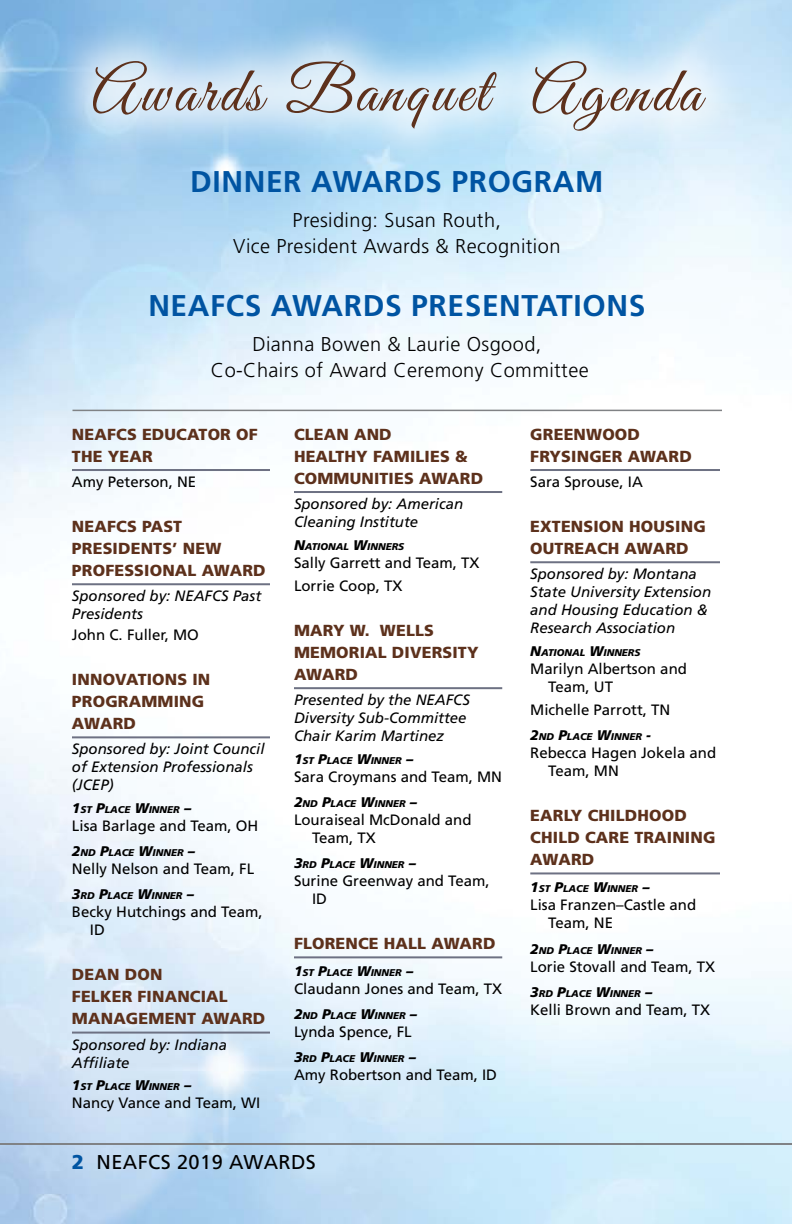
<style>
.page{position:relative;width:792px;height:1224px;background:#fff}
.page>*{position:absolute;margin:0;border:0;box-sizing:border-box;transform-origin:0 0}
.t1{font:64px "Great Vibes";letter-spacing:.05em;color:#5d311c}
.t2{font:700 30px "Frutiger";letter-spacing:.02em;color:#0054a2}
.t3{font:300 20px/26px "Frutiger";letter-spacing:.02em;color:#000;text-align:center}
.t4{font:20px "Frutiger";letter-spacing:.02em;color:#000}
.t5{font:900 16px/22px "Frutiger";letter-spacing:.01em;color:#5d311c}
.t6{font:15px/18px "Frutiger";color:#000}
.t7{font:italic 15px/18px "Frutiger";color:#000}
.t8{font:italic 900 9.8px "Frutiger";color:#000}
.s1{font-size:14px}
.s2{font-weight:900;color:#0054a2}
</style>
<div class="page">
<hr style="left:0;top:1143px;width:792px;height:2px;background:#808285">
<div style="left:38px;top:5px;width:712px;height:171px;background:#fff;opacity:.75"></div>
<hr style="left:73px;top:410px;width:649px;height:1px;background:#808285">
<hr style="left:72px;top:469px;width:198px;height:2px;background:#6d7183">
<hr style="left:72px;top:583px;width:198px;height:2px;background:#6d7183">
<hr style="left:72px;top:736px;width:198px;height:2px;background:#6d7183">
<hr style="left:72px;top:1032px;width:198px;height:2px;background:#6d7183">
<hr style="left:294px;top:491px;width:208px;height:2px;background:#6d7183">
<hr style="left:294px;top:687px;width:208px;height:2px;background:#6d7183">
<hr style="left:294px;top:956px;width:208px;height:2px;background:#6d7183">
<hr style="left:530px;top:469px;width:190px;height:2px;background:#6d7183">
<hr style="left:530px;top:561px;width:190px;height:2px;background:#6d7183">
<hr style="left:530px;top:872px;width:190px;height:2px;background:#6d7183">
<h1 class="t1" style="left:92px;top:56px;width:611px">Awards Banquet Agenda</h1>
<h2 class="t2" style="left:190px;top:164px;width:415px">DINNER AWARDS PROGRAM</h2>
<h3 class="t3" style="left:233px;top:207px;width:329px">Presiding: Susan Routh,<br>Vice President Awards &amp; Recognition</h3>
<h2 class="t2" style="left:148px;top:288px;width:499px">NEAFCS AWARDS PRESENTATIONS</h2>
<h3 class="t3" style="left:211px;top:331px;width:379px">Dianna Bowen &amp; Laurie Osgood,<br>Co-Chairs of Award Ceremony Committee</h3>
<p class="t5" style="left:72px;top:423px;width:186px">NEAFCS EDUCATOR OF<br>THE YEAR</p>
<p class="t6" style="left:72px;top:473px;width:126px">Amy Peterson, NE</p>
<p class="t5" style="left:72px;top:515px;width:151px">NEAFCS PAST<br>PRES IDENTS’ NEW<br>PROFESS</p>
<p class="t5" style="left:144px;top:559px;width:123px">IONAL AWARD</p>
<p class="t7" style="left:72px;top:587px;width:191px">Sponsored by: NEAFCS Past<br>Presidents</p>
<p class="t6" style="left:72px;top:626px;width:128px">John C. Fuller, MO</p>
<p class="t5" style="left:72px;top:669px;width:11px">INN</p>
<p class="t5" style="left:72px;top:669px;width:138px;text-indent:31px">OVATIONS IN<br>PROGRAMMING<br>AWA RD</p>
<p class="t7" style="left:72px;top:740px;width:194px">Sponsored by: Joint Council of Extension Professionals (JCEP)</p>
<p class="t8" style="left:72px;top:804px;width:121px"><span class="s1">1</span>ST <span class="s1">P</span>LACE <span class="s1">W</span>INNER <span class="s1">–</span></p>
<p class="t6" style="left:72px;top:817px;width:188px">Lisa Barlage and Team, OH</p>
<p class="t8" style="left:72px;top:847px;width:124px"><span class="s1">2</span>ND <span class="s1">P</span>LACE <span class="s1">W</span>INNER <span class="s1">–</span></p>
<p class="t6" style="left:72px;top:860px;width:184px">Nelly Nelson and Team, FL</p>
<p class="t8" style="left:72px;top:890px;width:123px"><span class="s1">3</span>RD <span class="s1">P</span>LACE <span class="s1">W</span>INNER <span class="s1">–</span></p>
<p class="t6" style="left:90px;top:903px;width:174px;text-indent:-18px">Becky Hutchings and Team,<br>ID</p>
<p class="t5" style="left:72px;top:964px;width:13px">DEAN</p>
<p class="t5" style="left:72px;top:964px;width:93px;text-align:right">DON<br>FELKER FINANC</p>
<p class="t5" style="left:201px;top:986px;width:29px">IAL</p>
<p class="t5" style="left:72px;top:1008px;width:15px">MANA</p>
<p class="t5" style="left:126px;top:1008px;width:141px">GEMENT AWARD</p>
<p class="t7" style="left:72px;top:1035px;width:157px">Sponsored by: Indiana<br>Affiliate</p>
<p class="t8" style="left:72px;top:1081px;width:121px"><span class="s1">1</span>ST <span class="s1">P</span>LACE <span class="s1">W</span>INNER <span class="s1">–</span></p>
<p class="t6" style="left:72px;top:1094px;width:190px">Nancy Vance and Team, WI</p>
<p class="t5" style="left:294px;top:423px;width:32px">CLEAN</p>
<p class="t5" style="left:354px;top:423px;width:39px">AN D</p>
<p class="t5" style="left:294px;top:445px;width:12px">HEA</p>
<p class="t5" style="left:294px;top:445px;width:191px;text-indent:34px">LTHY FAMILIES &amp;<br>COMMUNITIES AWARD</p>
<p class="t7" style="left:294px;top:495px;width:171px">Sponsored by: American<br>Cleaning Institute</p>
<p class="t8" style="left:294px;top:541px;width:112px"><span class="s1">N</span>ATIONAL <span class="s1">W</span>INNERS</p>
<p class="t6" style="left:294px;top:551px;width:187px;line-height:23px">Sally Garrett and Team, TX<br>Lorrie Coop, TX</p>
<p class="t5" style="left:294px;top:619px;width:184px">MARY W. WE LLS<br>MEMORIAL DIVERSITY<br>AWA RD</p>
<p class="t7" style="left:294px;top:691px;width:177px">Presented by the NEAFCS<br>Diversity Sub-Committee<br>Chair Karim Martinez</p>
<p class="t8" style="left:294px;top:755px;width:121px"><span class="s1">1</span>ST <span class="s1">P</span>LACE <span class="s1">W</span>INNER <span class="s1">–</span></p>
<p class="t6" style="left:294px;top:768px;width:210px">Sara Croymans and Team, MN</p>
<p class="t8" style="left:294px;top:798px;width:124px"><span class="s1">2</span>ND <span class="s1">P</span>LACE <span class="s1">W</span>INNER <span class="s1">–</span></p>
<p class="t6" style="left:312px;top:811px;width:161px;text-indent:-18px">Louraiseal McDonald and<br>Team, TX</p>
<p class="t8" style="left:294px;top:859px;width:123px"><span class="s1">3</span>RD <span class="s1">P</span>LACE <span class="s1">W</span>INNER <span class="s1">–</span></p>
<p class="t6" style="left:312px;top:872px;width:179px;text-indent:-18px">Surine Greenway and Team,<br>ID</p>
<p class="t5" style="left:294px;top:933px;width:53px">FLORENCE</p>
<p class="t5" style="left:384px;top:933px;width:113px">HALL AWARD</p>
<p class="t8" style="left:294px;top:967px;width:121px"><span class="s1">1</span>ST <span class="s1">P</span>LACE <span class="s1">W</span>INNER <span class="s1">–</span></p>
<p class="t6" style="left:294px;top:980px;width:210px">Claudann Jones and Team, TX</p>
<p class="t8" style="left:294px;top:1010px;width:124px"><span class="s1">2</span>ND <span class="s1">P</span>LACE <span class="s1">W</span>INNER <span class="s1">–</span></p>
<p class="t6" style="left:294px;top:1023px;width:119px">Lynda Spence, FL</p>
<p class="t8" style="left:294px;top:1053px;width:123px"><span class="s1">3</span>RD <span class="s1">P</span>LACE <span class="s1">W</span>INNER <span class="s1">–</span></p>
<p class="t6" style="left:294px;top:1066px;width:202px">Amy Robertson and Team, ID</p>
<h3 class="t4" style="left:72px;top:1150px;width:243px"><span class="s2">2</span> NEAFCS 2019 Awards</h3>
<p class="t5" style="left:530px;top:423px;width:163px;text-align:center">WOOD<br>FRYSINGER AWARD</p>
<p class="t6" style="left:530px;top:473px;width:114px">Sara Sprouse, IA</p>
<p class="t5" style="left:530px;top:515px;width:42px">EXTENS</p>
<p class="t5" style="left:593px;top:515px;width:114px">ION HOUSING</p>
<p class="t5" style="left:530px;top:537px;width:56px">OUTREAC</p>
<p class="t5" style="left:608px;top:537px;width:82px">H AWA RD</p>
<p class="t7" style="left:530px;top:565px;width:182px">Sponsored by: Montana<br>State University Extension and Housing Education &amp;<br>Research Association</p>
<p class="t8" style="left:530px;top:647px;width:112px"><span class="s1">N</span>ATIONAL <span class="s1">W</span>INNERS</p>
<p class="t6" style="left:548px;top:660px;width:140px;text-indent:-18px">Marilyn Albertson and<br>Team, UT</p>
<p class="t6" style="left:530px;top:701px;width:142px">Michelle Parrott, TN</p>
<p class="t8" style="left:530px;top:731px;width:122px"><span class="s1">2</span>ND <span class="s1">P</span>LACE <span class="s1">W</span>INNER <span class="s1">-</span></p>
<p class="t6" style="left:548px;top:744px;width:169px;text-indent:-18px">Rebecca Hagen Jokela and<br>Team, MN</p>
<p class="t5" style="left:530px;top:805px;width:187px">EARLY CHILDHOOD<br>CHILD CARE TRAINING<br>AWA RD</p>
<p class="t8" style="left:530px;top:883px;width:121px"><span class="s1">1</span>ST <span class="s1">P</span>LACE <span class="s1">W</span>INNER <span class="s1">–</span></p>
<p class="t6" style="left:548px;top:896px;width:149px;text-indent:-18px">Lisa Franzen–Castle and<br>Team, NE</p>
<p class="t8" style="left:530px;top:944px;width:124px"><span class="s1">2</span>ND <span class="s1">P</span>LACE <span class="s1">W</span>INNER <span class="s1">–</span></p>
<p class="t6" style="left:530px;top:957px;width:186px">Lorie Stovall and Team, TX</p>
<p class="t8" style="left:530px;top:987px;width:123px"><span class="s1">3</span>RD <span class="s1">P</span>LACE <span class="s1">W</span>INNER <span class="s1">–</span></p>
<p class="t6" style="left:530px;top:1000px;width:181px">Kelli Brown and Team, TX</p>
<p class="t5" style="left:530px;top:423px;width:35px">GREEN</p>
</div>
